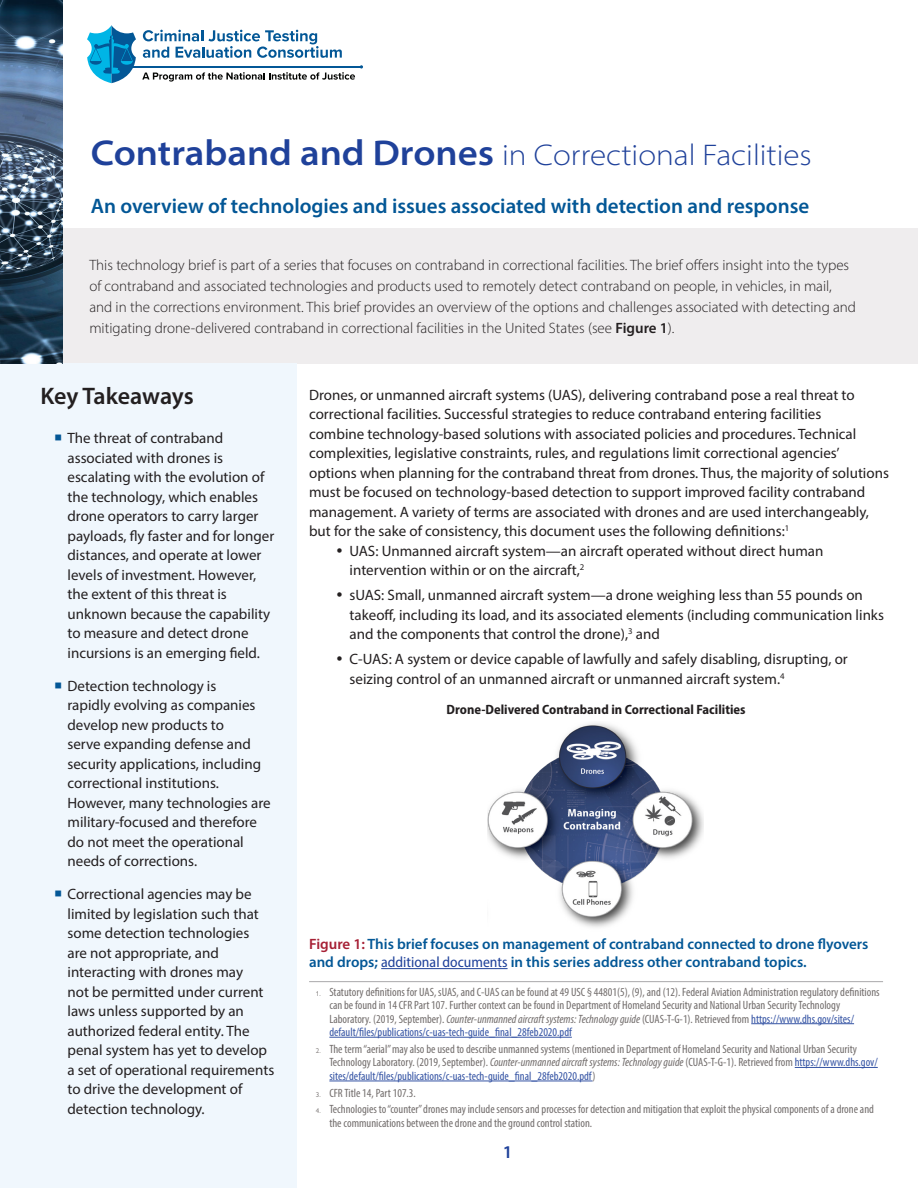
<style>
.page{position:relative;width:918px;height:1188px;background:#fff}
.page>*{position:absolute;margin:0;border:0;box-sizing:border-box;transform-origin:0 0}
.t1{font:300 semi-expanded 30px "Myriad Pro";color:#1f419a}
.t2{font:600 24px "Myriad Pro";letter-spacing:-.01em;color:#231f20}
.t3{font:600 21px "Myriad Pro";color:#035796}
.t4{font:600 18px "Myriad Pro";color:#1f419a}
.t5{font:15px/19.5px "Myriad Pro";color:#231f20}
.t6{font:300 15px/21px "Myriad Pro";color:#231f20}
.t7{font:600 15px/18px "Myriad Pro";color:#035796}
.t8{font:700 semi-condensed 13.5px "Myriad Pro";color:#231f20}
.t9{font:condensed 12px/13.5px "Myriad Pro";color:#726d6c}
.s1{font-weight:600;font-size:36px}
.s2{font-weight:600}
.s3{color:#035796}
.s4{color:#a62035}
.s5{font-weight:400;font-stretch:semi-condensed;color:#1f419a}
.s6{font-family:"Gill Sans Nova";font-stretch:normal;font-size:7.05px}
.s7{font-style:italic}
.s8{color:#3554a4}
</style>
<div class="page">
<svg style="left:143px;top:30px;width:199px;height:28px"></svg>
<svg style="left:87px;top:25px;width:49px;height:58px"></svg>
<svg style="left:142px;top:65px;width:221px;height:17px"></svg>
<div style="left:0;top:228px;width:918px;height:136px;background:#efedee"></div>
<div style="left:0;top:364px;width:297px;height:824px;background:#f0f7fd"></div>
<hr style="left:381px;top:968px;width:127px;height:1px;background:#1f419a">
<img style="left:488px;top:723px;width:215px;height:205px">
<img style="left:0;top:0;width:63px;height:364px">
<hr style="left:309px;top:981px;width:574px;height:1px;background:#a9a8aa">
<hr style="left:751px;top:1023px;width:103px;height:1px;background:#3554a4">
<hr style="left:329px;top:1037px;width:243px;height:1px;background:#3554a4">
<hr style="left:795px;top:1067px;width:83px;height:1px;background:#3554a4">
<hr style="left:329px;top:1081px;width:264px;height:1px;background:#3554a4">
<h1 class="t1" style="left:91px;top:137px;width:723px"><span class="s1">Contraband and Drones</span> in Correctional Facilities</h1>
<p class="t3" style="left:91px;top:192px;width:720px">An overview of technologies and issues associated with detection and response</p>
<p class="t6" style="left:89px;top:254px;width:768px">This technology brief is part of a series that focuses on contraband in correctional facilities. The brief offers insight into the types of contraband and associated technologies and products used to remotely detect contraband on people, in vehicles, in mail, and in the corrections environment. This brief provides an overview of the options and challenges associated with detecting and mitigating drone-delivered contraband in correctional facilities in the United States (see <span class="s2">Figure 1</span>).</p>
<h2 class="t2" style="left:40px;top:380px;width:155px">Key Takeaways</h2>
<p class="t5" style="left:68px;top:428px;width:208px;text-indent:-14px"><span class="s3">○</span> The threat of contraband associated with drones is escalating with the evolution of the technology, which enables drone operators to carry larger payloads, fly faster and for longer distances, and operate at lower levels of investment. However, the extent of this threat is unknown because the capability to measure and detect drone incursions is an emerging field.</p>
<p class="t5" style="left:68px;top:676px;width:205px;text-indent:-14px"><span class="s3">○</span> Detection technology is<br>rapidly evolving as companies develop new products to<br>serve expanding defense and security applications, including correctional institutions.<br>However, many technologies are military-focused and therefore do not meet the operational needs of corrections.</p>
<p class="t5" style="left:68px;top:884px;width:208px;text-indent:-14px"><span class="s3">○</span> Correctional agencies may be limited by legislation such that some detection technologies<br>are not appropriate, and interacting with drones may<br>not be permitted under current laws unless supported by an authorized federal entity. The penal system has yet to develop a set of operational requirements to drive the development of detection technology.</p>
<p class="t5" style="left:309px;top:385px;width:581px">Drones, or unmanned aircraft systems (UAS), delivering contraband pose a real threat to correctional facilities. Successful strategies to reduce contraband entering facilities<br>combine technology-based solutions with associated policies and procedures. Technical complexities, legislative constraints, rules, and regulations limit correctional agencies’ options when planning for the contraband threat from drones. Thus, the majority of solutions must be focused on technology-based detection to support improved facility contraband management. A variety of terms are associated with drones and are used interchangeably, but for the sake of consistency, this document uses the following definitions:<sup>1</sup></p>
<p class="t5" style="left:350px;top:541px;width:475px;text-indent:-14px">• UAS: Unmanned aircraft system—an aircraft operated without direct human intervention within or on the aircraft,<sup>2</sup></p>
<p class="t5" style="left:350px;top:585px;width:536px;text-indent:-14px">• sUAS: Small, unmanned aircraft system—a drone weighing less than 55 pounds on takeoff, including its load, and its associated elements (including communication links and the components that control the drone),<sup>3</sup> and</p>
<p class="t5" style="left:350px;top:649px;width:500px;text-indent:-14px">• C-UAS: A system or device capable of lawfully and safely disabling, disrupting, or seizing control of an unmanned aircraft or unmanned aircraft system.<sup>4</sup></p>
<p class="t8" style="left:447px;top:701px;width:301px">Drone-Delivered Contraband in Correctional Facilities</p>
<p class="t7" style="left:309px;top:935px;width:561px"><span class="s4">Figure 1:</span> This brief focuses on management of contraband connected to drone flyovers and drops; <span class="s5">additional documents</span> in this series address other contraband topics.</p>
<p class="t9" style="left:329px;top:985px;width:552px;text-indent:-14px"><span class="s6">1.</span> Statutory definitions for UAS, sUAS, and C-UAS can be found at 49 USC § 44801(5), (9), and (12). Federal Aviation Administration regulatory definitions can be found in 14 CFR Part 107. Further context can be found in Department of Homeland Security and National Urban Security Technology Laboratory. (2019, September). <span class="s7">Counter-unmanned aircraft systems: Technology guide</span> (CUAS-T-G-1). Retrieved from <span class="s8">https://www.dhs.gov/sites/ default/files/publications/c-uas-tech-guide_final_28feb2020.pdf</span></p>
<p class="t9" style="left:329px;top:1042px;width:550px;text-indent:-14px"><span class="s6">2.</span> The term “aerial” may also be used to describe unmanned systems (mentioned in Department of Homeland Security and National Urban Security<br>Technology Laboratory. (2019, September). <span class="s7">Counter-unmanned aircraft systems: Technology guide</span> (CUAS-T-G-1). Retrieved from <span class="s8">https://www.dhs.gov/ sites/default/files/publications/c-uas-tech-guide_final_28feb2020.pdf</span>)</p>
<p class="t9" style="left:316px;top:1086px;width:102px"><span class="s6">3.</span> CFR Title 14, Part 107.3.</p>
<p class="t9" style="left:329px;top:1102px;width:546px;text-indent:-14px"><span class="s6">4.</span> Technologies to “counter” drones may include sensors and processes for detection and mitigation that exploit the physical components of a drone and the communications between the drone and the ground control station.</p>
<p class="t4" style="left:503px;top:1141px;width:11px">1</p>
</div>
